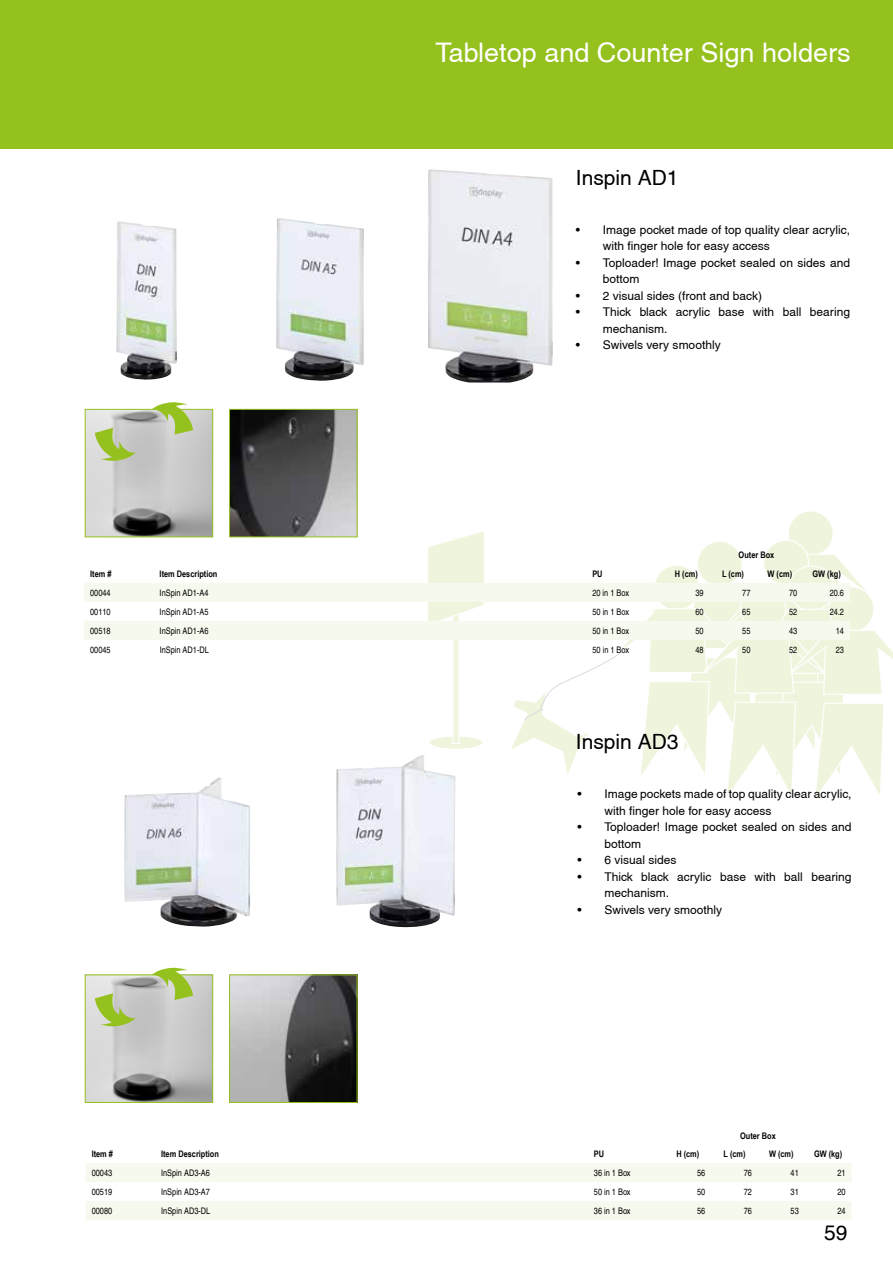
<style>
.page{position:relative;width:893px;height:1263px;background:#fff}
.page>*{position:absolute;margin:0;border:0;box-sizing:border-box;transform-origin:0 0}
.t1{font:27px "Helvetica";color:#fff}
.t2{font:21px "Helvetica";color:#000}
.t3{font:12px/16.5px "Helvetica";color:#000}
.t4{font:condensed 9px "Helvetica CE";color:#000}
.t5{font:700 9px "Arial Narrow";color:#000}
</style>
<div class="page">
<div style="left:788px;top:511px;width:45px;height:45px;background:#eff5dd;border-radius:50%"></div>
<div style="left:0;top:0;width:893px;height:149px;background:#95c11f"></div>
<svg style="left:84px;top:529px;width:809px;height:268px"></svg>
<svg style="left:86px;top:1163px;width:765px;height:57px"></svg>
<img style="left:116px;top:221px;width:61px;height:159px">
<img style="left:276px;top:218px;width:88px;height:163px">
<img style="left:428px;top:169px;width:124px;height:213px">
<img style="left:231px;top:411px;width:124px;height:124px">
<div style="left:229px;top:409px;width:128px;height:128px;border:1px solid #95c11f"></div>
<img style="left:87px;top:411px;width:124px;height:124px">
<div style="left:85px;top:409px;width:128px;height:128px;border:1px solid #95c11f"></div>
<svg style="left:89px;top:421px;width:50px;height:51px"></svg>
<svg style="left:150px;top:402px;width:45px;height:36px"></svg>
<img style="left:336px;top:755px;width:119px;height:173px">
<img style="left:124px;top:777px;width:126px;height:149px">
<img style="left:231px;top:977px;width:124px;height:124px">
<div style="left:229px;top:975px;width:128px;height:128px;border:1px solid #95c11f"></div>
<img style="left:87px;top:977px;width:124px;height:124px">
<div style="left:85px;top:975px;width:128px;height:128px;border:1px solid #95c11f"></div>
<svg style="left:89px;top:987px;width:50px;height:50px"></svg>
<svg style="left:150px;top:967px;width:45px;height:37px"></svg>
<h1 class="t1" style="left:436px;top:37px;width:416px">Tabletop and Counter Sign holders</h1>
<h2 class="t2" style="left:576px;top:165px;width:104px">Inspin AD1</h2>
<p class="t3" style="left:603px;top:221px;width:249px;text-indent:-27px">• Image pocket made of top quality clear acrylic, with finger hole for easy access</p>
<p class="t3" style="left:603px;top:254px;width:249px;text-indent:-27px">• Toploader! Image pocket sealed on sides and bottom</p>
<p class="t3" style="left:576px;top:287px;width:188px">• 2 visual sides (front and back)</p>
<p class="t3" style="left:603px;top:304px;width:249px;text-indent:-27px">• Thick black acrylic base with ball bearing mechanism.</p>
<p class="t3" style="left:576px;top:337px;width:146px">• Swivels very smoothly</p>
<p class="t5" style="left:739px;top:548px;width:37px">Outer Box</p>
<p class="t5" style="left:90px;top:567px;width:23px">Item #</p>
<p class="t5" style="left:160px;top:567px;width:59px">Item Description</p>
<p class="t5" style="left:592px;top:567px;width:12px">PU</p>
<p class="t5" style="left:675px;top:567px;width:24px">H (cm)</p>
<p class="t5" style="left:722px;top:567px;width:24px">L (cm)</p>
<p class="t5" style="left:768px;top:567px;width:26px">W (cm)</p>
<p class="t5" style="left:812px;top:567px;width:30px">GW (kg)</p>
<p class="t4" style="left:90px;top:587px;width:22px">00044</p>
<p class="t4" style="left:160px;top:587px;width:50px">InSpin AD1-A4</p>
<p class="t4" style="left:592px;top:587px;width:38px">20 in 1 Box</p>
<p class="t4" style="left:695px;top:587px;width:10px">39</p>
<p class="t4" style="left:742px;top:587px;width:10px">77</p>
<p class="t4" style="left:789px;top:587px;width:10px">70</p>
<p class="t4" style="left:830px;top:587px;width:16px">20.6</p>
<p class="t4" style="left:90px;top:606px;width:22px">00110</p>
<p class="t4" style="left:160px;top:606px;width:50px">InSpin AD1-A5</p>
<p class="t4" style="left:592px;top:606px;width:38px">50 in 1 Box</p>
<p class="t4" style="left:695px;top:606px;width:10px">60</p>
<p class="t4" style="left:742px;top:606px;width:10px">65</p>
<p class="t4" style="left:789px;top:606px;width:10px">52</p>
<p class="t4" style="left:830px;top:606px;width:16px">24.2</p>
<p class="t4" style="left:90px;top:625px;width:22px">00518</p>
<p class="t4" style="left:160px;top:625px;width:50px">InSpin AD1-A6</p>
<p class="t4" style="left:592px;top:625px;width:38px">50 in 1 Box</p>
<p class="t4" style="left:695px;top:625px;width:10px">50</p>
<p class="t4" style="left:742px;top:625px;width:10px">55</p>
<p class="t4" style="left:789px;top:625px;width:10px">43</p>
<p class="t4" style="left:836px;top:625px;width:10px">14</p>
<p class="t4" style="left:90px;top:644px;width:22px">00045</p>
<p class="t4" style="left:160px;top:644px;width:51px">InSpin AD1-DL</p>
<p class="t4" style="left:592px;top:644px;width:38px">50 in 1 Box</p>
<p class="t4" style="left:695px;top:644px;width:10px">48</p>
<p class="t4" style="left:742px;top:644px;width:10px">50</p>
<p class="t4" style="left:789px;top:644px;width:10px">52</p>
<p class="t4" style="left:836px;top:644px;width:10px">23</p>
<h2 class="t2" style="left:576px;top:730px;width:104px">Inspin AD3</h2>
<p class="t3" style="left:604px;top:786px;width:249px;text-indent:-27px">• Image pockets made of top quality clear acrylic, with finger hole for easy access</p>
<p class="t3" style="left:604px;top:819px;width:249px;text-indent:-27px">• Toploader! Image pocket sealed on sides and bottom</p>
<p class="t3" style="left:577px;top:852px;width:101px">• 6 visual sides</p>
<p class="t3" style="left:604px;top:868px;width:249px;text-indent:-27px">• Thick black acrylic base with ball bearing mechanism.</p>
<p class="t3" style="left:577px;top:901px;width:146px">• Swivels very smoothly</p>
<p class="t5" style="left:740px;top:1128px;width:37px">Outer Box</p>
<p class="t5" style="left:92px;top:1147px;width:23px">Item #</p>
<p class="t5" style="left:161px;top:1147px;width:59px">Item Description</p>
<p class="t5" style="left:594px;top:1147px;width:12px">PU</p>
<p class="t5" style="left:676px;top:1147px;width:24px">H (cm)</p>
<p class="t5" style="left:724px;top:1147px;width:24px">L (cm)</p>
<p class="t5" style="left:769px;top:1147px;width:26px">W (cm)</p>
<p class="t5" style="left:814px;top:1147px;width:30px">GW (kg)</p>
<p class="t4" style="left:92px;top:1168px;width:22px">00043</p>
<p class="t4" style="left:161px;top:1168px;width:50px">InSpin AD3-A6</p>
<p class="t4" style="left:594px;top:1168px;width:38px">36 in 1 Box</p>
<p class="t4" style="left:697px;top:1168px;width:10px">56</p>
<p class="t4" style="left:744px;top:1168px;width:10px">76</p>
<p class="t4" style="left:790px;top:1168px;width:10px">41</p>
<p class="t4" style="left:837px;top:1168px;width:10px">21</p>
<p class="t4" style="left:92px;top:1187px;width:22px">00519</p>
<p class="t4" style="left:161px;top:1187px;width:50px">InSpin AD3-A7</p>
<p class="t4" style="left:594px;top:1187px;width:38px">50 in 1 Box</p>
<p class="t4" style="left:697px;top:1187px;width:10px">50</p>
<p class="t4" style="left:744px;top:1187px;width:10px">72</p>
<p class="t4" style="left:791px;top:1187px;width:10px">31</p>
<p class="t4" style="left:837px;top:1187px;width:10px">20</p>
<p class="t4" style="left:92px;top:1205px;width:22px">00080</p>
<p class="t4" style="left:161px;top:1205px;width:51px">InSpin AD3-DL</p>
<p class="t4" style="left:594px;top:1205px;width:38px">36 in 1 Box</p>
<p class="t4" style="left:697px;top:1205px;width:10px">56</p>
<p class="t4" style="left:744px;top:1205px;width:10px">76</p>
<p class="t4" style="left:791px;top:1205px;width:10px">53</p>
<p class="t4" style="left:837px;top:1205px;width:10px">24</p>
<h2 class="t2" style="left:824px;top:1220px;width:25px">59</h2>
</div>
